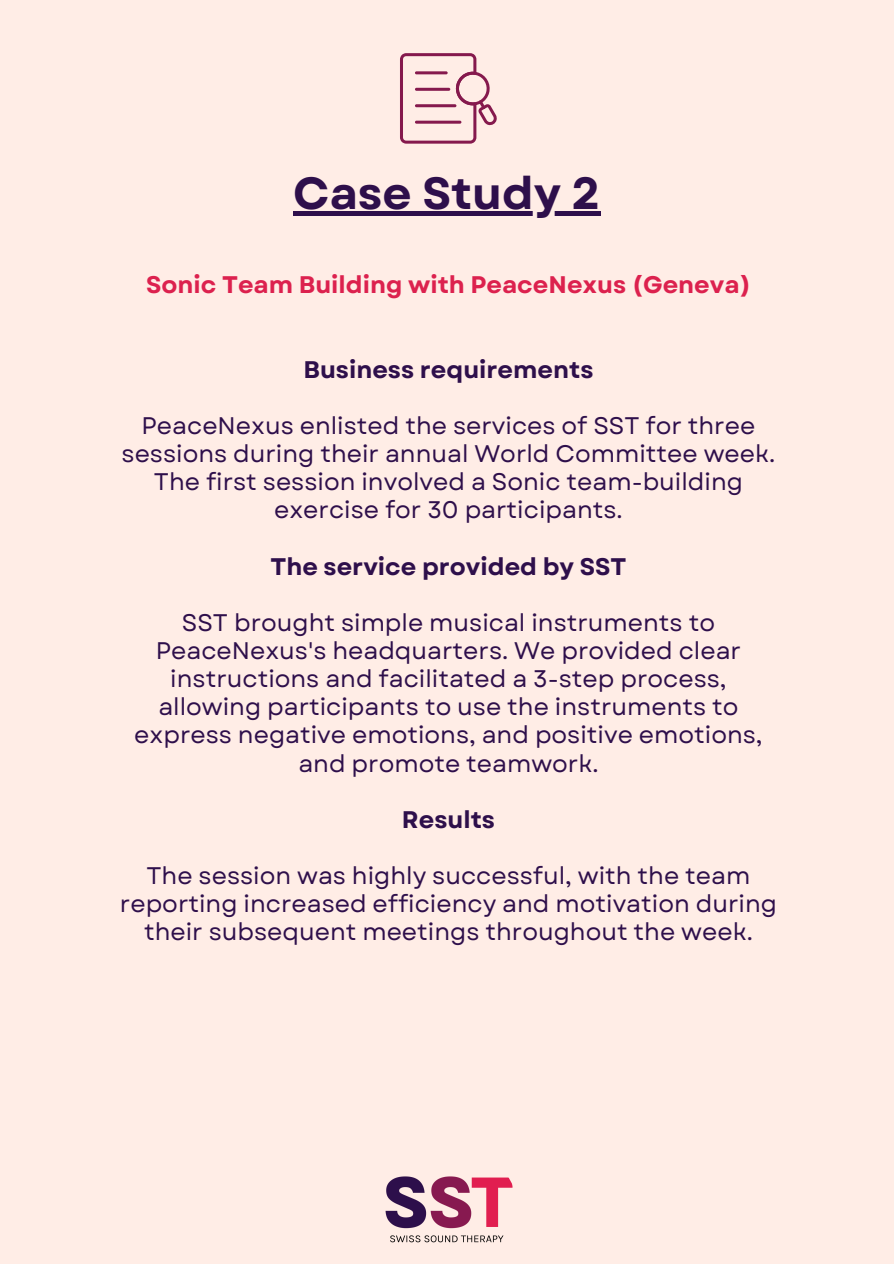
<style>
.page{position:relative;width:894px;height:1264px;background:#fff}
.page>*{position:absolute;margin:0;border:0;box-sizing:border-box;transform-origin:0 0}
.t1{font:700 45px "Garet";color:#2e0f4b}
.t2{font:24px/28.2px "Garet";color:#2e0f4b;text-align:center}
.t3{font:700 24px "Garet";color:#2e0f4b}
.t4{font:700 24px "Garet";color:#dc214e}
</style>
<div class="page">
<div style="left:0;top:0;width:893px;height:1263px;background:#ffede6"></div>
<hr style="left:293px;top:211px;width:307px;height:4px;background:#2e0f4b">
<svg style="left:400px;top:53px;width:96px;height:90px"></svg>
<img style="left:385px;top:1176px;width:128px;height:67px">
<h2 class="t1" style="left:293px;top:161px;width:309px">Case Study 2</h2>
<p class="t4" style="left:146px;top:267px;width:606px">Sonic Team Building with PeaceNexus (Geneva)</p>
<h1 class="t3" style="left:303px;top:352px;width:291px">Business requirements</h1>
<h2 class="t2" style="left:121px;top:411px;width:655px">PeaceNexus enlisted the services of SST for three sessions during their annual World Committee week.<br>The first session involved a Sonic team-building exercise for 30 participants.</h2>
<h2 class="t3" style="left:270px;top:549px;width:357px">The service provided by SST</h2>
<p class="t2" style="left:134px;top:608px;width:629px">SST brought simple musical instruments to PeaceNexus's headquarters. We provided clear instructions and facilitated a 3-step process, allowing participants to use the instruments to express negative emotions, and positive emotions, and promote teamwork.</p>
<h2 class="t3" style="left:402px;top:802px;width:95px">Results</h2>
<p class="t2" style="left:120px;top:861px;width:658px">The session was highly successful, with the team reporting increased efficiency and motivation during their subsequent meetings throughout the week.</p>
</div>
